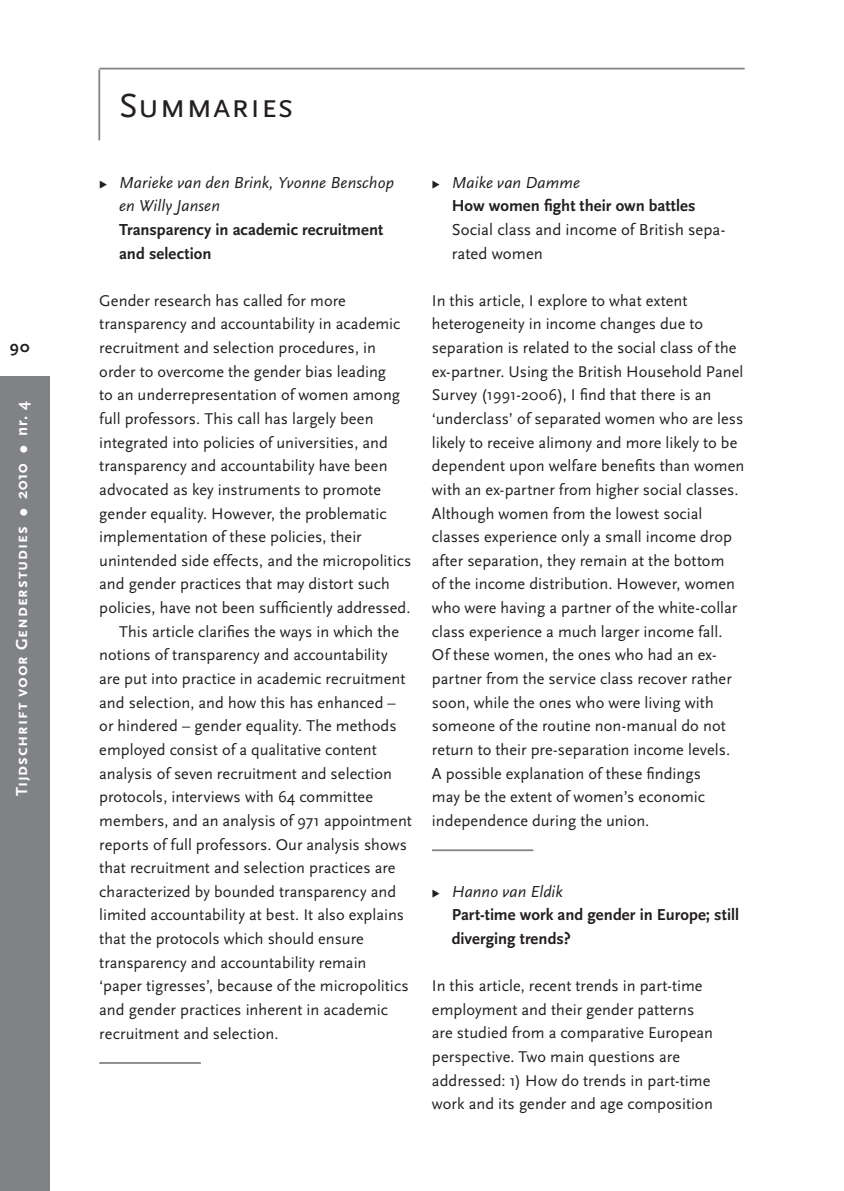
<style>
.page{position:relative;width:844px;height:1191px;background:#fff}
.page>*{position:absolute;margin:0;border:0;box-sizing:border-box;transform-origin:0 0}
.t1{font:35px "Scala Sans Caps";color:#231f20}
.t2{font:700 16.62px/23.6px "Scala Sans";color:#231f20}
.t3{font:italic 16.62px/23.6px "Scala Sans";letter-spacing:.005em;color:#231f20}
.t4{font:16.62px/23.6px "Scala Sans";letter-spacing:.005em;color:#231f20}
.t5{font:700 16.62px "Scala Sans Caps";letter-spacing:.05em;color:#fff}
.t6{font:16.28px/23.6px "Scala Sans";letter-spacing:.005em;color:#231f20}
.s1{font-family:"Scala Sans"}
</style>
<div class="page">
<hr style="left:99px;top:68px;width:645px;height:1px;background:#808285">
<hr style="left:98px;top:69px;width:2px;height:71px;background:#808285">
<div style="left:0;top:377px;width:50px;height:814px;background:#808285"></div>
<hr style="left:99px;top:1062px;width:102px;height:1px;background:#808285">
<hr style="left:432px;top:849px;width:101px;height:2px;background:#808285">
<p class="t2" style="left:10px;top:335px;width:21px">90</p>
<p class="t5" style="left:12px;top:795px;width:396px;rotate:-90deg">Tijdschrift voor Genderstudies ● <span class="s1">2010</span> ● <span class="s1">nr. 4</span></p>
<h1 class="t1" style="left:119px;top:86px;width:176px">Summaries</h1>
<p class="t3" style="left:119px;top:171px;width:276px">Marieke van den Brink, Yvonne Benschop en Willy Jansen</p>
<p class="t2" style="left:119px;top:218px;width:265px">Transparency in academic recruitment and selection</p>
<p class="t6" style="left:99px;top:289px;width:248px">Gender research has called for more</p>
<p class="t6" style="left:99px;top:313px;width:302px">transparency and accountability in academic</p>
<p class="t6" style="left:99px;top:336px;width:278px">recruitment and selection procedures, in</p>
<p class="t6" style="left:99px;top:360px;width:288px">order to overcome the gender bias leading</p>
<p class="t6" style="left:99px;top:383px;width:302px">to an underrepresentation of women among</p>
<p class="t6" style="left:99px;top:407px;width:276px">full professors. This call has largely been</p>
<p class="t6" style="left:99px;top:431px;width:290px">integrated into policies of universities, and</p>
<p class="t6" style="left:99px;top:454px;width:290px">transparency and accountability have been</p>
<p class="t6" style="left:99px;top:478px;width:283px">advocated as key instruments to promote</p>
<p class="t6" style="left:99px;top:502px;width:289px">gender equality. However, the problematic</p>
<p class="t6" style="left:99px;top:525px;width:264px">implementation of these policies, their</p>
<p class="t6" style="left:99px;top:549px;width:314px">unintended side effects, and the micropolitics</p>
<p class="t6" style="left:99px;top:572px;width:292px">and gender practices that may distort such</p>
<p class="t6" style="left:99px;top:596px;width:313px">policies, have not been sufficiently addressed.</p>
<p class="t6" style="left:119px;top:620px;width:281px">This article clarifies the ways in which the</p>
<p class="t6" style="left:99px;top:643px;width:290px">notions of transparency and accountability</p>
<p class="t6" style="left:99px;top:667px;width:308px">are put into practice in academic recruitment</p>
<p class="t6" style="left:99px;top:691px;width:298px">and selection, and how this has enhanced –</p>
<p class="t6" style="left:99px;top:714px;width:299px">or hindered – gender equality. The methods</p>
<p class="t6" style="left:99px;top:738px;width:279px">employed consist of a qualitative content</p>
<p class="t6" style="left:99px;top:762px;width:294px">analysis of seven recruitment and selection</p>
<p class="t6" style="left:99px;top:785px;width:275px">protocols, interviews with 64 committee</p>
<p class="t6" style="left:99px;top:809px;width:314px">members, and an analysis of 971 appointment</p>
<p class="t6" style="left:99px;top:832px;width:309px">reports of full professors. Our analysis shows</p>
<p class="t6" style="left:99px;top:856px;width:298px">that recruitment and selection practices are</p>
<p class="t6" style="left:99px;top:880px;width:298px">characterized by bounded transparency and</p>
<p class="t6" style="left:99px;top:903px;width:306px">limited accountability at best. It also explains</p>
<p class="t6" style="left:99px;top:927px;width:266px">that the protocols which should ensure</p>
<p class="t6" style="left:99px;top:951px;width:268px">transparency and accountability remain</p>
<p class="t6" style="left:99px;top:974px;width:311px">‘paper tigresses’, because of the micropolitics</p>
<p class="t6" style="left:99px;top:998px;width:290px">and gender practices inherent in academic</p>
<p class="t6" style="left:99px;top:1021px;width:181px">recruitment and selection.</p>
<p class="t3" style="left:451px;top:171px;width:130px">Maike van Damme</p>
<p class="t2" style="left:451px;top:194px;width:245px">How women fight their own battles</p>
<p class="t4" style="left:451px;top:218px;width:275px">Social class and income of British sepa&shy;rated women</p>
<p class="t6" style="left:432px;top:289px;width:314px">In this article, I explore to what extent heterogeneity in income changes due to separation is related to the social class of the ex-partner. Using the British Household Panel Survey (1991-2006), I find that there is an ‘underclass’ of separated women who are less likely to receive alimony and more likely to be dependent upon welfare benefits than women with an ex-partner from higher social classes.<br>Although women from the lowest social classes experience only a small income drop after separation, they remain at the bottom<br>of the income distribution. However, women who were having a partner of the white-collar class experience a much larger income fall.<br>Of these women, the ones who had an ex&shy;partner from the service class recover rather soon, while the ones who were living with someone of the routine non-manual do not return to their pre-separation income levels.<br>A possible explanation of these findings<br>may be the extent of women’s economic independence during the union.</p>
<p class="t3" style="left:451px;top:879px;width:113px">Hanno van Eldik</p>
<p class="t2" style="left:451px;top:903px;width:289px">Part-time work and gender in Europe; still diverging trends?</p>
<p class="t6" style="left:432px;top:974px;width:282px">In this article, recent trends in part-time employment and their gender patterns are studied from a comparative European perspective. Two main questions are addressed: 1) How do trends in part-time work and its gender and age composition</p>
</div>
